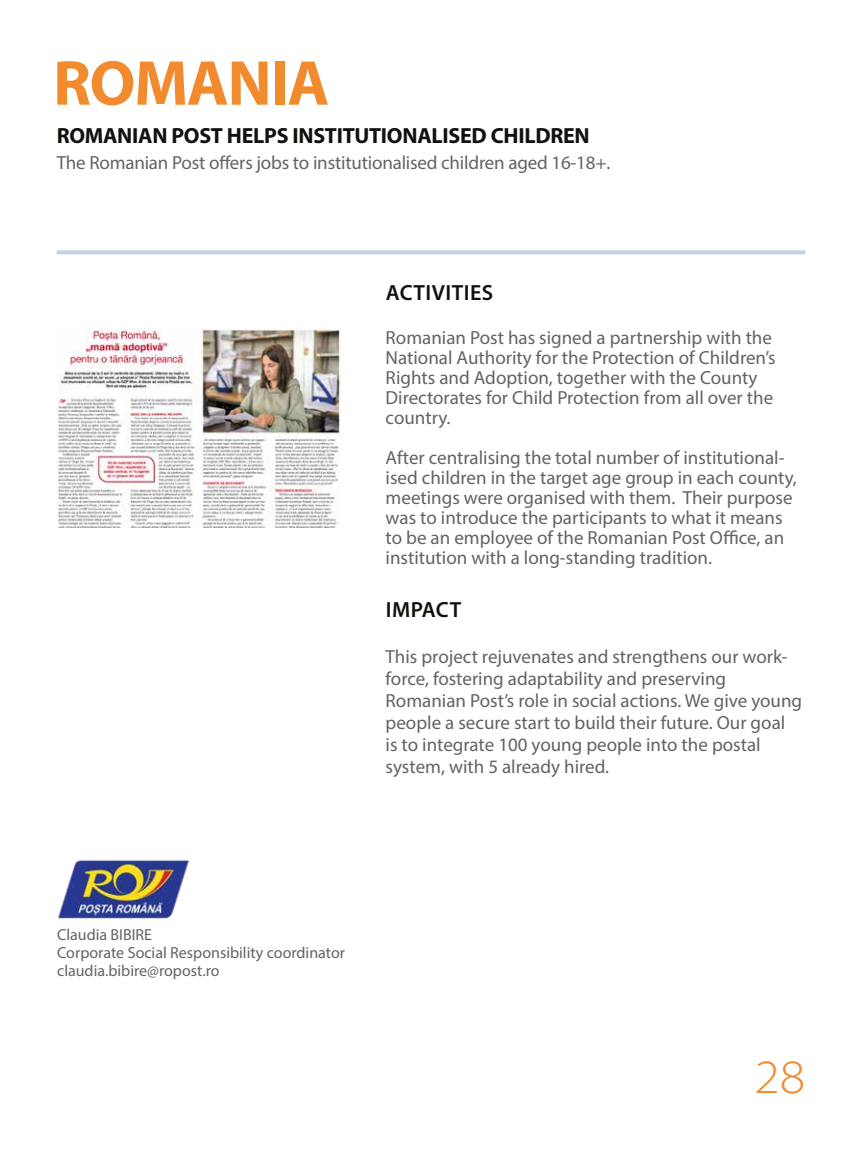
<style>
.page{position:relative;width:862px;height:1151px;background:#fff}
.page>*{position:absolute;margin:0;border:0;box-sizing:border-box;transform-origin:0 0}
.t1{font:700 64px "Myriad Pro";letter-spacing:-.02em;color:#f28b2d}
.t2{font:48px "Myriad Variable Concept";color:#f28b2d}
.t3{font:22px "Myriad Variable Concept";letter-spacing:-.015em;color:#12110c}
.t4{font:600 22px "Myriad Pro";letter-spacing:.02em;color:#12110c}
.t5{font:19px/20px "Myriad Pro";color:#646363}
.t6{font:16px/18px "Myriad Pro";color:#646363}
</style>
<div class="page">
<svg style="left:57px;top:250px;width:748px;height:4px;background:#c4d5e7"></svg>
<img style="left:58px;top:860px;width:131px;height:59px">
<img style="left:57px;top:330px;width:284px;height:198px">
<h1 class="t1" style="left:53px;top:41px;width:278px">ROMANIA</h1>
<p class="t3" style="left:57px;top:122px;width:534px">ROMANIAN POST HELPS INSTITUTIONALISED CHILDREN</p>
<p class="t5" style="left:57px;top:152px;width:555px">The Romanian Post offers jobs to institutionalised children aged 16-18+.</p>
<p class="t4" style="left:386px;top:279px;width:109px">ACTIVITIES</p>
<p class="t5" style="left:386px;top:327px;width:391px">Romanian Post has signed a partnership with the National Authority for the Protection of Children’s Rights and Adoption, together with the County Directorates for Child Protection from all over the country.</p>
<p class="t5" style="left:386px;top:447px;width:413px">After centralising the total number of institutional&shy;ised children in the target age group in each county, meetings were organised with them. Their purpose was to introduce the participants to what it means to be an employee of the Romanian Post Office, an institution with a long-standing tradition.</p>
<p class="t4" style="left:386px;top:595px;width:77px">IMPACT</p>
<p class="t5" style="left:386px;top:645px;width:418px;line-height:22px">This project rejuvenates and strengthens our work&shy;force, fostering adaptability and preserving Romanian Post’s role in social actions. We give young people a secure start to build their future. Our goal<br>is to integrate 100 young people into the postal system, with 5 already hired.</p>
<p class="t6" style="left:57px;top:925px;width:289px">Claudia BIBIRE<br>Corporate Social Responsibility coordinator claudia.bibire@ropost.ro</p>
<h2 class="t2" style="left:754px;top:1049px;width:52px">28</h2>
</div>
